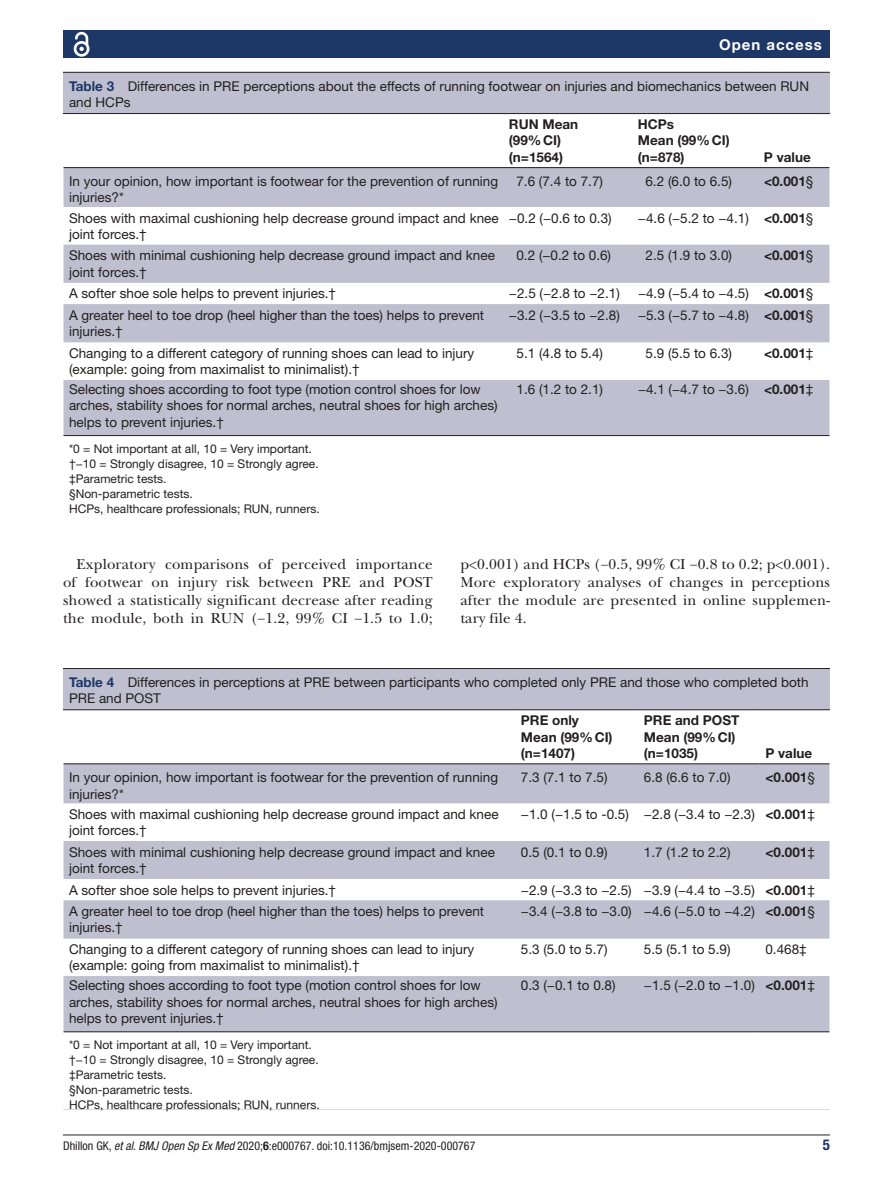
<style>
.page{position:relative;width:893px;height:1191px;background:#fff}
.page>*{position:absolute;margin:0;border:0;box-sizing:border-box;transform-origin:0 0}
.t1{font:15px/18px "New Baskerville";letter-spacing:.01em;color:#231f20;text-align:justify}
.t2{font:700 15px "Helvetica Neue LT Std";letter-spacing:.065em;color:#fff}
.t3{font:700 condensed 15px "Helvetica Neue LT Std";color:#1d3766}
.t4{font:13.5px/16.2px "Helvetica Neue LT Std";color:#231f20}
.t5{font:700 13.5px/16.2px "Helvetica Neue LT Std";color:#231f20}
.t6{font:12px/15px "Helvetica Neue LT Std";color:#231f20}
.t7{font:condensed 12px "Helvetica Neue LT Std";color:#231f20}
.s1{font-weight:700;color:#1d3766}
.s2{font-weight:400}
.s3{font-weight:700}
.s4{font-style:italic}
</style>
<div class="page">
<hr style="left:63px;top:1134px;width:767px;height:1px;background:#231f20">
<div style="left:63px;top:31px;width:767px;height:27px;background:#1d3766"></div>
<svg style="left:73px;top:31px;width:17px;height:26px"></svg>
<div style="left:63px;top:73px;width:767px;height:440px;background:#bfbfcf"></div>
<hr style="left:63px;top:72px;width:767px;height:1px;background:#231f20">
<div style="left:64px;top:114px;width:766px;height:399px;background:#fff"></div>
<svg style="left:64px;top:168px;width:766px;height:267px"></svg>
<hr style="left:63px;top:113px;width:440px;height:1px;background:#231f20">
<hr style="left:63px;top:167px;width:440px;height:1px;background:#231f20">
<hr style="left:503px;top:113px;width:129px;height:1px;background:#231f20">
<hr style="left:503px;top:167px;width:129px;height:1px;background:#231f20">
<hr style="left:632px;top:113px;width:126px;height:1px;background:#231f20">
<hr style="left:632px;top:167px;width:126px;height:1px;background:#231f20">
<hr style="left:758px;top:113px;width:72px;height:1px;background:#231f20">
<hr style="left:758px;top:167px;width:72px;height:1px;background:#231f20">
<hr style="left:503px;top:435px;width:129px;height:1px;background:#231f20">
<hr style="left:632px;top:435px;width:126px;height:1px;background:#231f20">
<hr style="left:63px;top:435px;width:440px;height:1px;background:#231f20">
<hr style="left:758px;top:435px;width:72px;height:1px;background:#231f20">
<hr style="left:63px;top:114px;width:1px;height:54px;background:#fff">
<hr style="left:63px;top:168px;width:1px;height:39px;background:#fff">
<hr style="left:63px;top:207px;width:1px;height:38px;background:#fff">
<hr style="left:63px;top:245px;width:1px;height:38px;background:#fff">
<svg style="left:63px;top:283px;width:1px;height:21px"></svg>
<hr style="left:63px;top:304px;width:1px;height:38px;background:#fff">
<hr style="left:63px;top:342px;width:1px;height:38px;background:#fff">
<hr style="left:63px;top:380px;width:1px;height:55px;background:#fff">
<hr style="left:63px;top:435px;width:1px;height:78px;background:#fff">
<div style="left:63px;top:669px;width:767px;height:440px;background:#bfbfcf"></div>
<hr style="left:63px;top:668px;width:767px;height:1px;background:#231f20">
<div style="left:64px;top:710px;width:766px;height:399px;background:#fff"></div>
<svg style="left:64px;top:764px;width:766px;height:267px"></svg>
<hr style="left:63px;top:709px;width:452px;height:1px;background:#231f20">
<hr style="left:63px;top:763px;width:452px;height:1px;background:#231f20">
<hr style="left:515px;top:709px;width:123px;height:1px;background:#231f20">
<hr style="left:515px;top:763px;width:123px;height:1px;background:#231f20">
<hr style="left:638px;top:709px;width:121px;height:1px;background:#231f20">
<hr style="left:638px;top:763px;width:121px;height:1px;background:#231f20">
<hr style="left:759px;top:709px;width:71px;height:1px;background:#231f20">
<hr style="left:759px;top:763px;width:71px;height:1px;background:#231f20">
<hr style="left:515px;top:1031px;width:123px;height:1px;background:#231f20">
<hr style="left:638px;top:1031px;width:121px;height:1px;background:#231f20">
<hr style="left:63px;top:1031px;width:452px;height:1px;background:#231f20">
<hr style="left:759px;top:1031px;width:71px;height:1px;background:#231f20">
<hr style="left:63px;top:710px;width:1px;height:54px;background:#fff">
<hr style="left:63px;top:764px;width:1px;height:39px;background:#fff">
<hr style="left:63px;top:803px;width:1px;height:38px;background:#fff">
<hr style="left:63px;top:841px;width:1px;height:38px;background:#fff">
<svg style="left:63px;top:879px;width:1px;height:21px"></svg>
<hr style="left:63px;top:900px;width:1px;height:38px;background:#fff">
<hr style="left:63px;top:938px;width:1px;height:38px;background:#fff">
<hr style="left:63px;top:976px;width:1px;height:55px;background:#fff">
<hr style="left:63px;top:1031px;width:1px;height:78px;background:#fff">
<p class="t2" style="left:719px;top:35px;width:104px">Open access</p>
<p class="t4" style="left:69px;top:77px;width:742px"><span class="s1">Table 3</span> Differences in PRE perceptions about the effects of running footwear on injuries and biomechanics between RUN and HCPs</p>
<p class="t5" style="left:509px;top:116px;width:71px">RUN Mean (99%CI) (n=1564)</p>
<p class="t5" style="left:638px;top:116px;width:93px">HCPs<br>Mean (99%CI) (n=878)</p>
<p class="t5" style="left:764px;top:148px;width:48px">P value</p>
<p class="t4" style="left:69px;top:173px;width:431px">In your opinion, how important is footwear for the prevention of running injuries?*</p>
<p class="t4" style="left:516px;top:173px;width:88px">7.6 (7.4 to 7.7)</p>
<p class="t4" style="left:645px;top:173px;width:88px">6.2 (6.0 to 6.5)</p>
<p class="t5" style="left:764px;top:173px;width:51px">&lt;0.001<span class="s2">§</span></p>
<p class="t4" style="left:69px;top:209px;width:431px">Shoes with maximal cushioning help decrease ground impact and knee joint forces.†</p>
<p class="t4" style="left:509px;top:209px;width:104px">−0.2 (−0.6 to 0.3)</p>
<p class="t4" style="left:638px;top:209px;width:177px">−4.6 (−5.2 to −4.1) <span class="s3">&lt;0.001</span>§</p>
<p class="t4" style="left:69px;top:247px;width:427px">Shoes with minimal cushioning help decrease ground impact and knee joint forces.†</p>
<p class="t4" style="left:516px;top:247px;width:96px">0.2 (−0.2 to 0.6)</p>
<p class="t4" style="left:645px;top:247px;width:88px">2.5 (1.9 to 3.0)</p>
<p class="t5" style="left:764px;top:247px;width:51px">&lt;0.001<span class="s2">§</span></p>
<p class="t4" style="left:69px;top:285px;width:269px">A softer shoe sole helps to prevent injuries.†</p>
<p class="t4" style="left:509px;top:285px;width:112px">−2.5 (−2.8 to −2.1)</p>
<p class="t4" style="left:638px;top:285px;width:177px">−4.9 (−5.4 to −4.5) <span class="s3">&lt;0.001</span>§</p>
<p class="t4" style="left:69px;top:307px;width:417px">A greater heel to toe drop (heel higher than the toes) helps to prevent injuries.†</p>
<p class="t4" style="left:509px;top:307px;width:112px">−3.2 (−3.5 to −2.8)</p>
<p class="t4" style="left:638px;top:307px;width:177px">−5.3 (−5.7 to −4.8) <span class="s3">&lt;0.001</span>§</p>
<p class="t4" style="left:69px;top:345px;width:407px">Changing to a different category of running shoes can lead to injury (example: going from maximalist to minimalist).†</p>
<p class="t4" style="left:516px;top:345px;width:88px">5.1 (4.8 to 5.4)</p>
<p class="t4" style="left:645px;top:345px;width:88px">5.9 (5.5 to 6.3)</p>
<p class="t5" style="left:764px;top:344px;width:51px">&lt;0.001<span class="s2">‡</span></p>
<p class="t4" style="left:69px;top:381px;width:430px">Selecting shoes according to foot type (motion control shoes for low arches, stability shoes for normal arches, neutral shoes for high arches) helps to prevent injuries.†</p>
<p class="t4" style="left:516px;top:381px;width:88px">1.6 (1.2 to 2.1)</p>
<p class="t4" style="left:638px;top:381px;width:177px">−4.1 (−4.7 to −3.6) <span class="s3">&lt;0.001</span>‡</p>
<p class="t6" style="left:69px;top:441px;width:252px">*0 = Not important at all, 10 = Very important. †−10 = Strongly disagree, 10 = Strongly agree. ‡Parametric tests.<br>§Non-parametric tests.<br>HCPs, healthcare professionals; RUN, runners.</p>
<p class="t1" style="left:63px;top:555px;width:371px;text-indent:14px">Exploratory comparisons of perceived importance of footwear on injury risk between PRE and POST showed a statistically significant decrease after reading the module, both in RUN (−1.2, 99% CI −1.5 to 1.0;</p>
<p class="t1" style="left:460px;top:555px;width:371px">p&lt;0.001) and HCPs (−0.5, 99% CI −0.8 to 0.2; p&lt;0.001).<br>More exploratory analyses of changes in perceptions after the module are presented in online supplemen&shy;tary file 4.</p>
<p class="t4" style="left:69px;top:673px;width:741px"><span class="s1">Table 4</span> Differences in perceptions at PRE between participants who completed only PRE and those who completed both<br>PRE and POST</p>
<p class="t5" style="left:521px;top:712px;width:93px">PRE only<br>Mean (99%CI) (n=1407)</p>
<p class="t5" style="left:644px;top:712px;width:97px">PRE and POST<br>Mean (99%CI) (n=1035)</p>
<p class="t5" style="left:765px;top:744px;width:48px">P value</p>
<p class="t4" style="left:69px;top:769px;width:431px">In your opinion, how important is footwear for the prevention of running injuries?*</p>
<p class="t4" style="left:521px;top:769px;width:88px">7.3 (7.1 to 7.5)</p>
<p class="t4" style="left:644px;top:769px;width:88px">6.8 (6.6 to 7.0)</p>
<p class="t5" style="left:765px;top:769px;width:51px">&lt;0.001<span class="s2">§</span></p>
<p class="t4" style="left:69px;top:805px;width:431px">Shoes with maximal cushioning help decrease ground impact and knee joint forces.†</p>
<p class="t4" style="left:521px;top:805px;width:295px">−1.0 (−1.5 to -0.5) −2.8 (−3.4 to −2.3) <span class="s3">&lt;0.001</span>‡</p>
<p class="t4" style="left:69px;top:843px;width:427px">Shoes with minimal cushioning help decrease ground impact and knee joint forces.†</p>
<p class="t4" style="left:521px;top:843px;width:88px">0.5 (0.1 to 0.9)</p>
<p class="t4" style="left:644px;top:843px;width:88px">1.7 (1.2 to 2.2)</p>
<p class="t5" style="left:765px;top:843px;width:51px">&lt;0.001<span class="s2">‡</span></p>
<p class="t4" style="left:69px;top:881px;width:269px">A softer shoe sole helps to prevent injuries.†</p>
<p class="t4" style="left:521px;top:881px;width:295px">−2.9 (−3.3 to −2.5) −3.9 (−4.4 to −3.5) <span class="s3">&lt;0.001</span>‡</p>
<p class="t4" style="left:69px;top:903px;width:417px">A greater heel to toe drop (heel higher than the toes) helps to prevent injuries.†</p>
<p class="t4" style="left:521px;top:903px;width:295px">−3.4 (−3.8 to −3.0) −4.6 (−5.0 to −4.2) <span class="s3">&lt;0.001</span>§</p>
<p class="t4" style="left:69px;top:941px;width:407px">Changing to a different category of running shoes can lead to injury (example: going from maximalist to minimalist).†</p>
<p class="t4" style="left:521px;top:941px;width:88px">5.3 (5.0 to 5.7)</p>
<p class="t4" style="left:644px;top:941px;width:88px">5.5 (5.1 to 5.9)</p>
<p class="t4" style="left:765px;top:941px;width:43px">0.468‡</p>
<p class="t4" style="left:69px;top:977px;width:430px">Selecting shoes according to foot type (motion control shoes for low arches, stability shoes for normal arches, neutral shoes for high arches) helps to prevent injuries.†</p>
<p class="t4" style="left:521px;top:977px;width:96px">0.3 (−0.1 to 0.8)</p>
<p class="t4" style="left:644px;top:977px;width:172px">−1.5 (−2.0 to −1.0) <span class="s3">&lt;0.001</span>‡</p>
<p class="t6" style="left:69px;top:1037px;width:252px">*0 = Not important at all, 10 = Very important. †−10 = Strongly disagree, 10 = Strongly agree. ‡Parametric tests.<br>§Non-parametric tests.<br>HCPs, healthcare professionals; RUN, runners.</p>
<p class="t7" style="left:63px;top:1138px;width:414px">Dhillon GK, <span class="s4">et al</span>. <span class="s4">BMJ Open Sp Ex Med</span> 2020;<span class="s3">6</span>:e000767. doi:10.1136/bmjsem-2020-000767</p>
<p class="t3" style="left:823px;top:1135px;width:9px">5</p>
</div>
